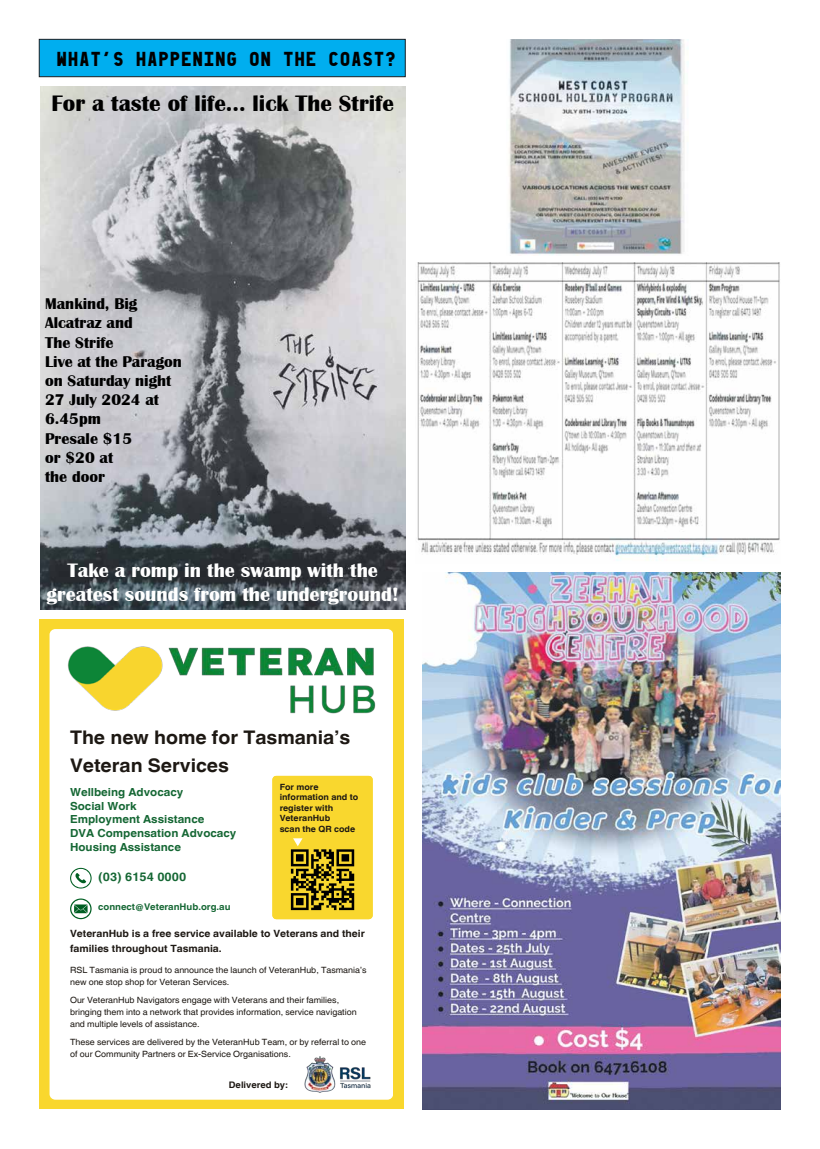
<style>
.page{position:relative;width:820px;height:1149px;background:#fff}
.page>*{position:absolute;margin:0;border:0;box-sizing:border-box;transform-origin:0 0}
.t1{font:700 23px "Britannic";color:#000}
.t2{font:700 20px/24px "Britannic";color:#fff;text-align:center}
.t3{font:700 18.7px/27.7px "Helvetica World";color:#1d1813;scale:1.04 1}
.t4{font:17px "Sidetrack No.1";color:#000}
.t5{font:700 16px/19.2px "Britannic";color:#000}
.t6{font:700 12px "Helvetica World";color:#156734;scale:1.04 1}
.t7{font:700 11.1px/13.9px "Helvetica World";color:#156734;scale:1.04 1}
.t8{font:700 10px/15.4px "Helvetica World";color:#1d1813;scale:1.04 1}
.t9{font:700 9.2px "Helvetica World";color:#156734;scale:1.04 1}
.t10{font:700 9px "Helvetica World";color:#1d1813;scale:1.04 1}
.t11{font:8.6px/12px "Helvetica World";color:#1d1813;scale:1.04 1}
.t12{font:700 8.6px/10.5px "Helvetica World";color:#1d1813;scale:1.04 1}
</style>
<div class="page">
<div style="left:39px;top:39px;width:366px;height:38px;background:#00aeef;border:1px solid #191e23"></div>
<div style="left:39px;top:619px;width:364px;height:489px;background:#f9d72e"></div>
<div style="left:49px;top:629px;width:344px;height:470px;background:#fff"></div>
<svg style="left:70px;top:867px;width:21px;height:21px"></svg>
<svg style="left:70px;top:898px;width:21px;height:20px"></svg>
<svg style="left:182px;top:750px;width:4px;height:4px"></svg>
<img style="left:171px;top:643px;width:206px;height:74px">
<img style="left:65px;top:643px;width:106px;height:74px">
<img style="left:298px;top:1048px;width:79px;height:48px">
<svg style="left:272px;top:775px;width:100px;height:143px"></svg>
<img style="left:40px;top:86px;width:365px;height:523px">
<img style="left:417px;top:263px;width:363px;height:298px">
<img style="left:509px;top:40px;width:176px;height:215px">
<img style="left:422px;top:572px;width:358px;height:536px">
<h3 class="t4" style="left:56px;top:50px;width:341px">WHAT’S HAPPENING ON THE COAST?</h3>
<h1 class="t1" style="left:51px;top:90px;width:344px">For a taste of life... lick The Strife</h1>
<h3 class="t5" style="left:45px;top:294px;width:138px">Mankind, Big<br>Alcatraz and<br>The Strife<br>Live at the Paragon on Saturday night<br>27 July 2024 at<br>6.45pm<br>Presale $15<br>or $20 at<br>the door</h3>
<h2 class="t2" style="left:46px;top:558px;width:354px">Take a romp in the swamp with the greatest sounds from the underground!</h2>
<h3 class="t3" style="left:70px;top:723px;width:271px">The new home for Tasmania’s<br>Veteran Services</h3>
<p class="t7" style="left:70px;top:784px;width:161px">Wellbeing Advocacy<br>Social Work<br>Employment Assistance<br>DVA Compensation Advocacy<br>Housing Assistance</p>
<h3 class="t6" style="left:98px;top:869px;width:86px">(03) 6154 0000</h3>
<p class="t9" style="left:98px;top:901px;width:129px">connect@VeteranHub.org.au</p>
<p class="t12" style="left:279px;top:781px;width:77px">For more information and to register with<br>VeteranHub<br>scan the QR code</p>
<p class="t8" style="left:70px;top:925px;width:285px">VeteranHub is a free service available to Veterans and their families throughout Tasmania.</p>
<p class="t11" style="left:70px;top:963px;width:286px">RSL Tasmania is proud to announce the launch of VeteranHub, Tasmania’s new one stop shop for Veteran Services.</p>
<p class="t11" style="left:70px;top:993px;width:277px">Our VeteranHub Navigators engage with Veterans and their families, bringing them into a network that provides information, service navigation and multiple levels of assistance.</p>
<p class="t11" style="left:70px;top:1035px;width:286px">These services are delivered by the VeteranHub Team, or by referral to one of our Community Partners or Ex-Service Organisations.</p>
<p class="t10" style="left:229px;top:1079px;width:58px">Delivered by:</p>
</div>
